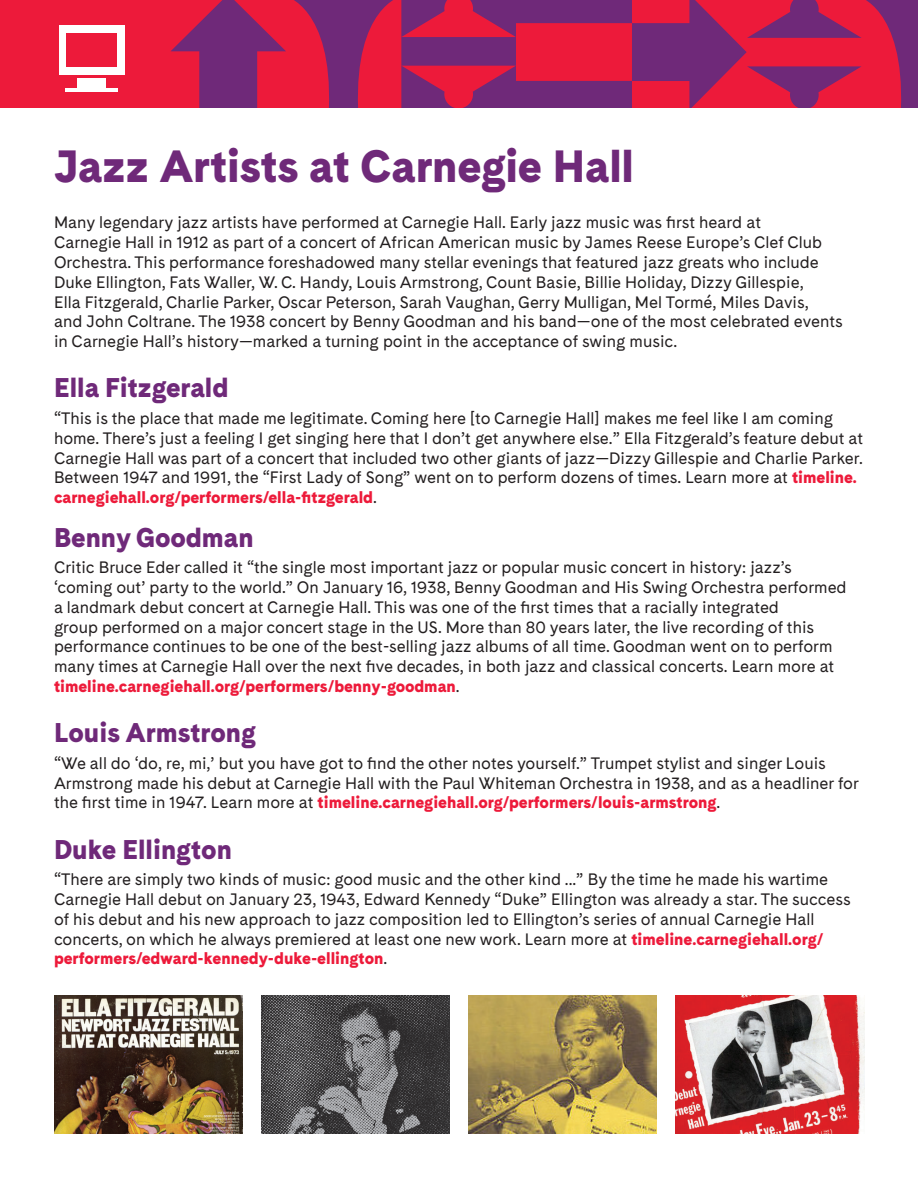
<style>
.page{position:relative;width:918px;height:1188px;background:#fff}
.page>*{position:absolute;margin:0;border:0;box-sizing:border-box;transform-origin:0 0}
.t1{font:900 45px "Cadiz";letter-spacing:-.005em;color:#6f2979}
.t2{font:900 27px "Cadiz";color:#6f2979}
.t3{font:16.5px/19.8px "Cadiz";color:#231f20}
.s1{font-weight:900;color:#ed1a3a}
</style>
<div class="page">
<div style="left:0;top:0;width:918px;height:108px;background:#ed1a3a"></div>
<svg style="left:171px;top:0;width:747px;height:108px"></svg>
<div style="left:59px;top:25px;width:65px;height:49px;background:#fff"></div>
<div style="left:77px;top:78px;width:29px;height:11px;background:#fff"></div>
<hr style="left:65px;top:88px;width:52px;height:4px;background:#fff">
<div style="left:66px;top:33px;width:51px;height:33px;background:#ed1a3a"></div>
<img style="left:676px;top:996px;width:189px;height:138px">
<img style="left:468px;top:996px;width:189px;height:138px">
<img style="left:261px;top:996px;width:189px;height:138px">
<img style="left:54px;top:996px;width:189px;height:138px">
<h1 class="t1" style="left:54px;top:132px;width:581px">Jazz Artists at Carnegie Hall</h1>
<p class="t3" style="left:54px;top:212px;width:790px">Many legendary jazz artists have performed at Carnegie Hall. Early jazz music was first heard at<br>Carnegie Hall in 1912 as part of a concert of African American music by James Reese Europe’s Clef Club Orchestra. This performance foreshadowed many stellar evenings that featured jazz greats who include Duke Ellington, Fats Waller, W. C. Handy, Louis Armstrong, Count Basie, Billie Holiday, Dizzy Gillespie,<br>Ella Fitzgerald, Charlie Parker, Oscar Peterson, Sarah Vaughan, Gerry Mulligan, Mel Tormé, Miles Davis,<br>and John Coltrane. The 1938 concert by Benny Goodman and his band—one of the most celebrated events in Carnegie Hall’s history—marked a turning point in the acceptance of swing music.</p>
<h2 class="t2" style="left:54px;top:367px;width:176px">Ella Fitzgerald</h2>
<p class="t3" style="left:54px;top:408px;width:811px">“This is the place that made me legitimate. Coming here [to Carnegie Hall] makes me feel like I am coming home. There’s just a feeling I get singing here that I don’t get anywhere else.” Ella Fitzgerald’s feature debut at Carnegie Hall was part of a concert that included two other giants of jazz—Dizzy Gillespie and Charlie Parker.<br>Between 1947 and 1991, the “First Lady of Song” went on to perform dozens of times. Learn more at <span class="s1">timeline. carnegiehall.org/performers/ella-fitzgerald</span>.</p>
<h2 class="t2" style="left:54px;top:517px;width:201px">Benny Goodman</h2>
<p class="t3" style="left:54px;top:557px;width:794px">Critic Bruce Eder called it “the single most important jazz or popular music concert in history: jazz’s ‘coming out’ party to the world.” On January 16, 1938, Benny Goodman and His Swing Orchestra performed a landmark debut concert at Carnegie Hall. This was one of the first times that a racially integrated<br>group performed on a major concert stage in the US. More than 80 years later, the live recording of this performance continues to be one of the best-selling jazz albums of all time. Goodman went on to perform many times at Carnegie Hall over the next five decades, in both jazz and classical concerts. Learn more at <span class="s1">timeline.carnegiehall.org/performers/benny-goodman</span>.</p>
<h2 class="t2" style="left:54px;top:712px;width:204px">Louis Armstrong</h2>
<p class="t3" style="left:54px;top:753px;width:807px">“We all do ‘do, re, mi,’ but you have got to find the other notes yourself.” Trumpet stylist and singer Louis<br>Armstrong made his debut at Carnegie Hall with the Paul Whiteman Orchestra in 1938, and as a headliner for the first time in 1947. Learn more at <span class="s1">timeline.carnegiehall.org/performers/louis-armstrong</span>.</p>
<h2 class="t2" style="left:54px;top:829px;width:179px">Duke Ellington</h2>
<p class="t3" style="left:54px;top:869px;width:798px">“There are simply two kinds of music: good music and the other kind ...” By the time he made his wartime Carnegie Hall debut on January 23, 1943, Edward Kennedy “Duke” Ellington was already a star. The success of his debut and his new approach to jazz composition led to Ellington’s series of annual Carnegie Hall concerts, on which he always premiered at least one new work. Learn more at <span class="s1">timeline.carnegiehall.org/ performers/edward-kennedy-duke-ellington</span>.</p>
</div>
